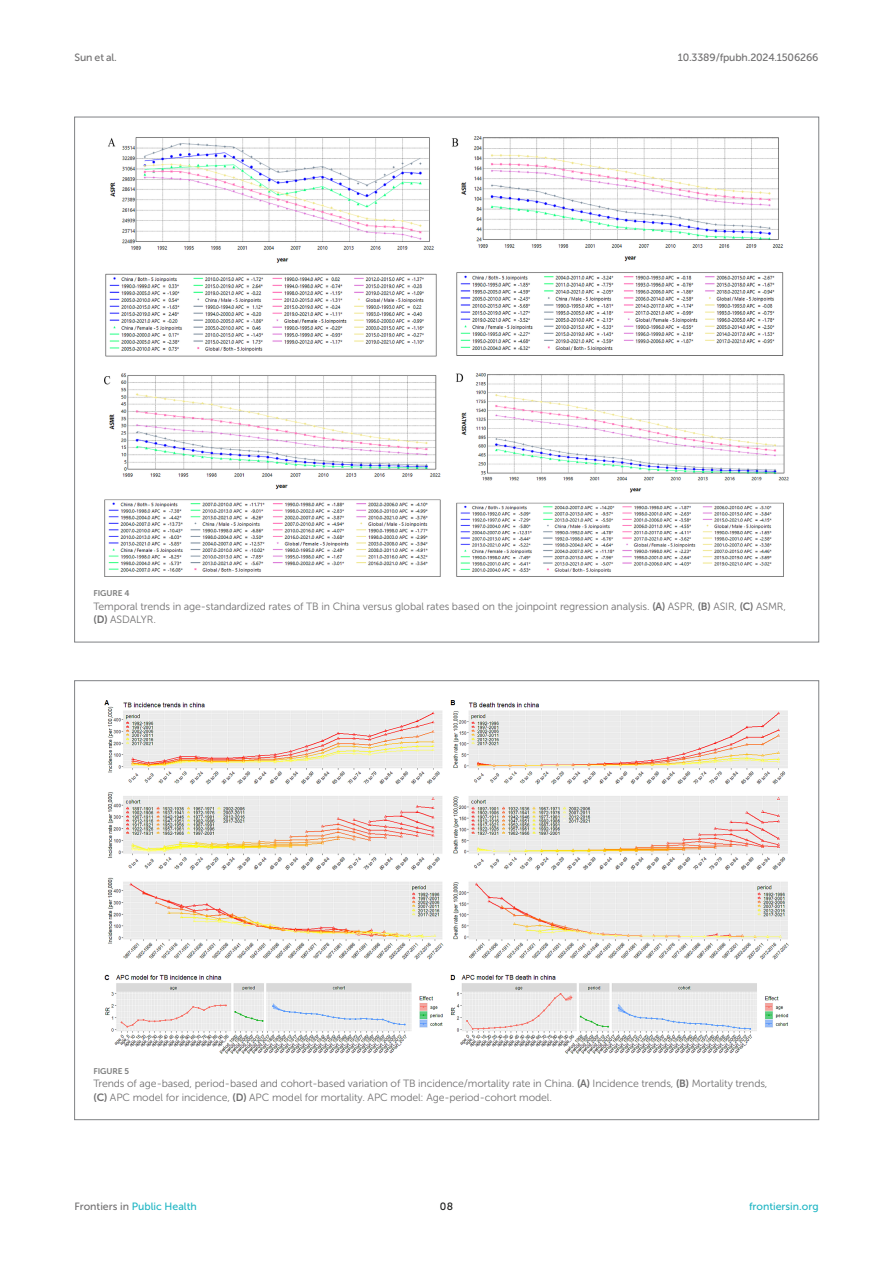
<style>
.page{position:relative;width:893px;height:1263px;background:#fff}
.page>*{position:absolute;margin:0;border:0;box-sizing:border-box;transform-origin:0 0}
.FIG_LEG{font:10.5px/13.5px "Museo Sans 300";letter-spacing:-.01em;color:#706f70}
.t1{font:10.5px "Museo Sans 500";color:#1db5c3}
.t2{font:10.5px "Museo Sans 500";letter-spacing:-.015em;color:#706f70}
.t3{font:10.5px "Museo Sans 500";color:#1b1c1b}
.FIG_HD{font:8.25px "Museo Sans 700";letter-spacing:-.01em;color:#7e7f7f}
.s1{font-family:"Museo Sans 700"}
.s2{color:#706f70}
</style>
<div class="page">
<img style="left:104px;top:136px;width:685px;height:441px">
<img style="left:104px;top:700px;width:685px;height:354px">
<p class="t2" style="left:74px;top:51px;width:44px">Sun et al.</p>
<p class="t2" style="left:678px;top:51px;width:142px">10.3389/fpubh.2024.1506266</p>
<p class="FIG_HD" style="left:94px;top:589px;width:37px">FIGURE 4</p>
<p class="FIG_LEG" style="left:94px;top:599px;width:694px">Temporal trends in age-standardized rates of TB in China versus global rates based on the joinpoint regression analysis. <span class="s1">(A)</span> ASPR, <span class="s1">(B)</span> ASIR, <span class="s1">(C)</span> ASMR, <span class="s1">(D)</span> ASDALYR.</p>
<p class="FIG_HD" style="left:94px;top:1066px;width:37px">FIGURE 5</p>
<p class="FIG_LEG" style="left:94px;top:1077px;width:675px">Trends of age-based, period-based and cohort-based variation of TB incidence/mortality rate in China. <span class="s1">(A)</span> Incidence trends, <span class="s1">(B)</span> Mortality trends, <span class="s1">(C)</span> APC model for incidence, <span class="s1">(D)</span> APC model for mortality. APC model: Age-period-cohort model.</p>
<p class="t1" style="left:74px;top:1200px;width:124px"><span class="s2">Frontiers in</span> Public Health</p>
<p class="t3" style="left:440px;top:1200px;width:15px">08</p>
<p class="t1" style="left:749px;top:1200px;width:71px">frontiersin.org</p>
</div>
